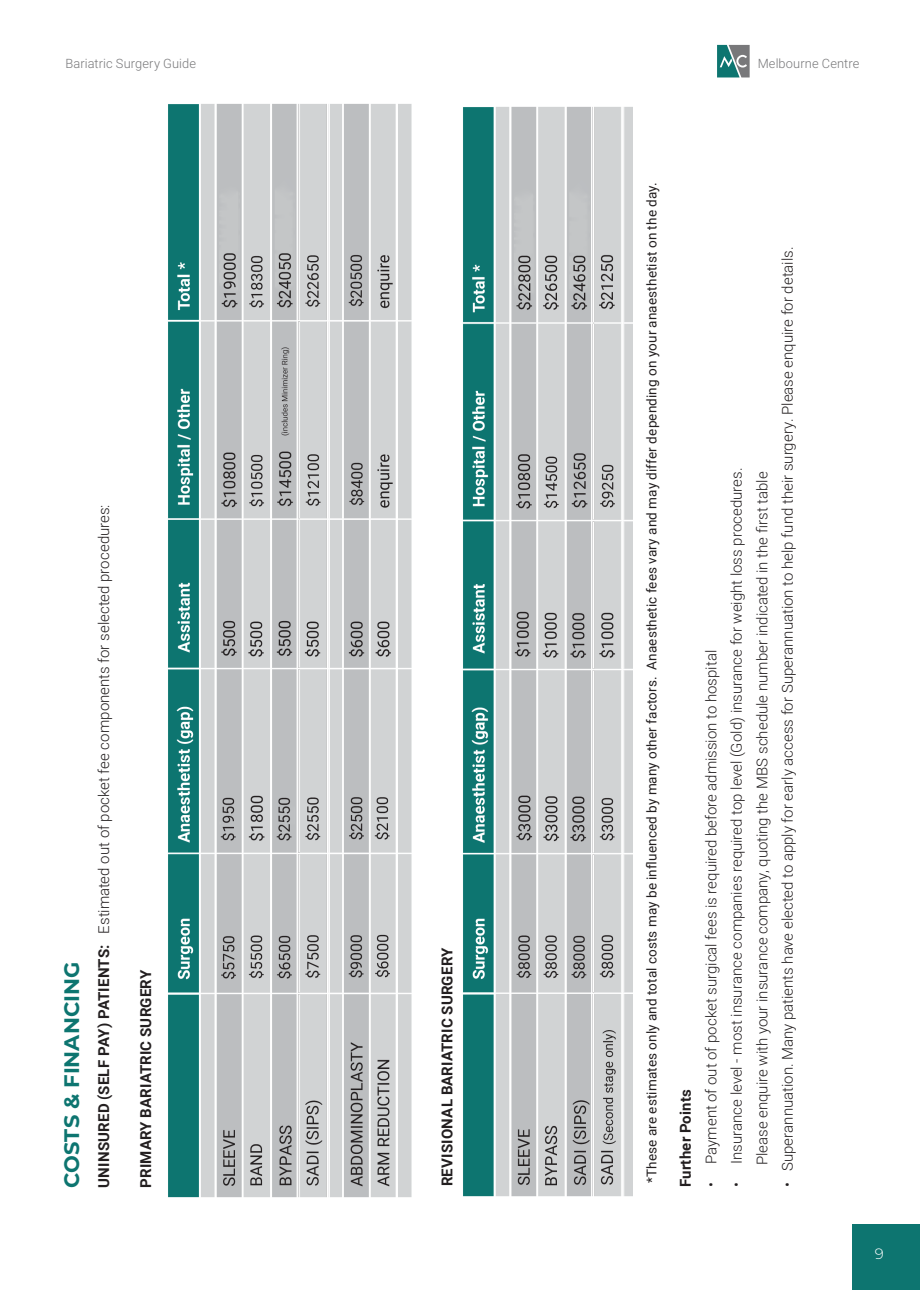
<style>
.page{position:relative;width:920px;height:1290px;background:#fff}
.page>*{position:absolute;margin:0;border:0;box-sizing:border-box;transform-origin:0 0}
.SUB{font:700 21px "Montserrat";color:#0d7570}
.TXT{font:300 15px "Roboto";color:#231f20}
.SUB-2{font:700 15px "Roboto";letter-spacing:.01em;color:#231f20}
.SUB-3{font:300 15px "Roboto";letter-spacing:.005em;color:#231f20}
.t1{font:300 15px "Montserrat";color:#fff}
.SUB-4{font:13.5px "Roboto";letter-spacing:.01em;color:#231f20}
.t2{font:300 12.9px "Roboto";letter-spacing:.01em;color:#78787a}
</style>
<div class="page">
<div style="left:852px;top:1224px;width:68px;height:66px;background:#0d7570"></div>
<svg style="left:717px;top:45px;width:33px;height:32px"></svg>
<img style="left:168px;top:104px;width:244px;height:1094px">
<img style="left:463px;top:106px;width:170px;height:1091px">
<p class="t2" style="left:65px;top:54px;width:132px">Bariatric Surgery Guide</p>
<p class="t2" style="left:758px;top:54px;width:103px">Melbourne Centre</p>
<p class="SUB" style="left:57px;top:1188px;width:227px;rotate:-90deg">COSTS &amp; FINANCING</p>
<p class="SUB-3" style="left:93px;top:934px;width:431px;rotate:-90deg">Estimated out of pocket fee components for selected procedures:</p>
<p class="SUB-2" style="left:93px;top:1188px;width:244px;rotate:-90deg">UNINSURED (SELF PAY) PATIENTS:</p>
<p class="SUB-2" style="left:135px;top:1188px;width:219px;rotate:-90deg">PRIMARY BARIATRIC SURGERY</p>
<p class="SUB-2" style="left:437px;top:1186px;width:240px;rotate:-90deg">REVISIONAL BARIATRIC SURGERY</p>
<p class="SUB-4" style="left:642px;top:1183px;width:1002px;rotate:-90deg">*These are estimates only and total costs may be influenced by many other factors. Anaesthetic fees vary and may differ depending on your anaesthetist on the day.</p>
<p class="SUB-2" style="left:675px;top:1187px;width:99px;rotate:-90deg">Further Points</p>
<p class="TXT" style="left:701px;top:1187px;width:538px;rotate:-90deg">• Payment of out of pocket surgical fees is required before admission to hospital</p>
<p class="TXT" style="left:726px;top:1187px;width:721px;rotate:-90deg">• Insurance level - most insurance companies required top level (Gold) insurance for weight loss procedures.</p>
<p class="TXT" style="left:752px;top:1165px;width:695px;rotate:-90deg">Please enquire with your insurance company, quoting the MBS schedule number indicated in the first table</p>
<p class="TXT" style="left:777px;top:1187px;width:942px;rotate:-90deg">• Superannuation. Many patients have elected to apply for early access for Superannuation to help fund their surgery. Please enquire for details.</p>
<p class="t1" style="left:875px;top:1243px;width:11px">9</p>
</div>
